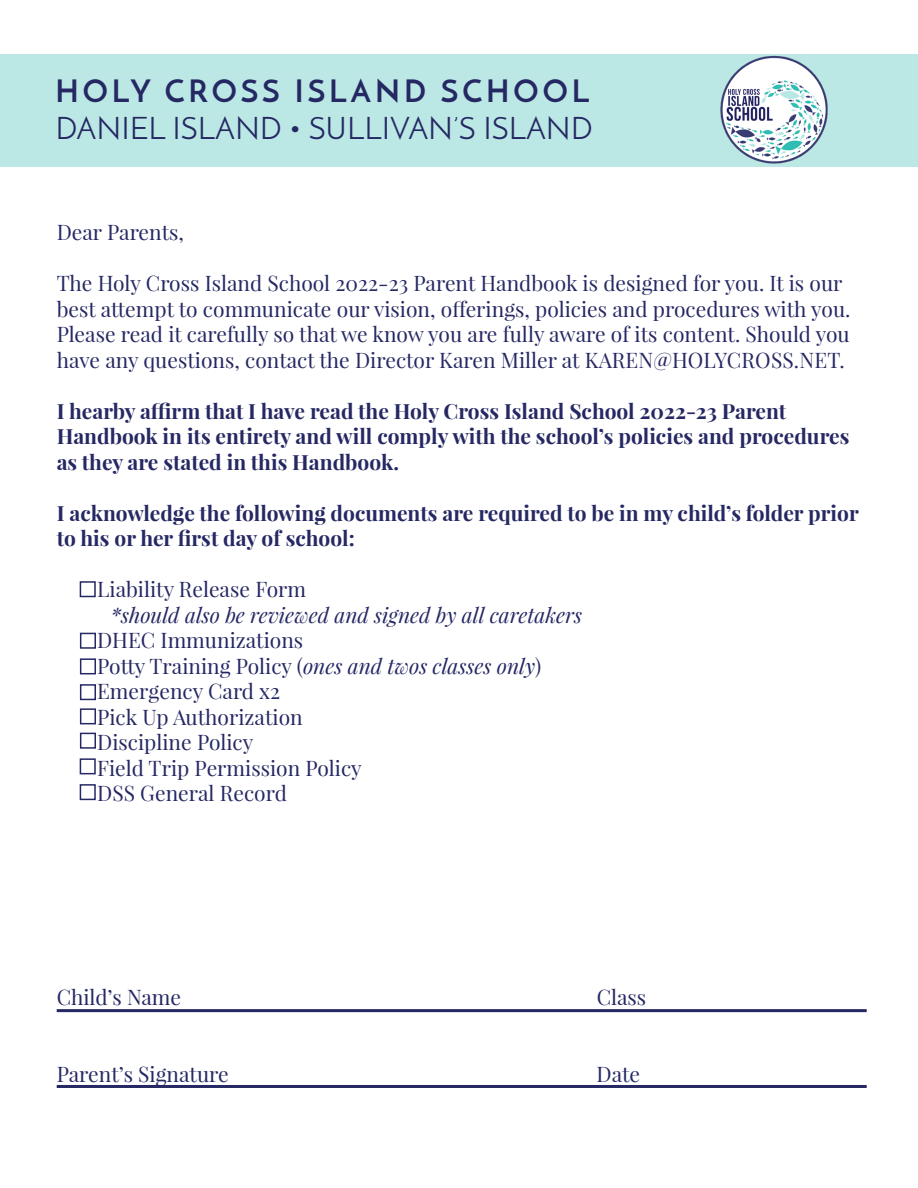
<style>
.page{position:relative;width:918px;height:1188px;background:#fff}
.page>*{position:absolute;margin:0;border:0;box-sizing:border-box;transform-origin:0 0}
.t1{font:30.75px "Josefin Sans";color:#252863}
.t2{font:700 30.75px "Josefin Sans";letter-spacing:.13em;color:#252863}
.Normal_Text{font:21px/25.5px "Playfair Display";color:#252863}
.Normal_Text-2{font:700 21px/25.5px "Playfair Display";color:#252863}
.Normal_Text-3{font:italic 21px "Playfair Display";color:#252863}
.s1{font-style:normal}
</style>
<div class="page">
<div style="left:0;top:54px;width:918px;height:112px;background:#bbe8e4"></div>
<img style="left:720px;top:55px;width:108px;height:109px">
<hr style="left:57px;top:1009px;width:810px;height:3px;background:#252863">
<hr style="left:57px;top:1085px;width:810px;height:3px;background:#252863">
<div style="left:80px;top:758px;width:16px;height:16px;border:2px solid #252863"></div>
<div style="left:80px;top:633px;width:16px;height:16px;border:2px solid #252863"></div>
<div style="left:80px;top:658px;width:16px;height:16px;border:2px solid #252863"></div>
<div style="left:80px;top:684px;width:16px;height:16px;border:2px solid #252863"></div>
<div style="left:80px;top:708px;width:16px;height:16px;border:2px solid #252863"></div>
<div style="left:80px;top:581px;width:16px;height:16px;border:2px solid #252863"></div>
<div style="left:80px;top:733px;width:16px;height:16px;border:2px solid #252863"></div>
<div style="left:80px;top:784px;width:16px;height:16px;border:2px solid #252863"></div>
<p class="t2" style="left:55px;top:72px;width:536px">HOLY CROSS ISLAND SCHOOL</p>
<p class="t1" style="left:55px;top:109px;width:539px">DANIEL ISLAND • SULLIVAN’S ISLAND</p>
<p class="Normal_Text" style="left:57px;top:219px;width:129px">Dear Parents,</p>
<p class="Normal_Text" style="left:57px;top:270px;width:795px">The Holy Cross Island School 2022-23 Parent Handbook is designed for you. It is our best attempt to communicate our vision, offerings, policies and procedures with you.<br>Please read it carefully so that we know you are fully aware of its content. Should you have any questions, contact the Director Karen Miller at KAREN@HOLYCROSS.NET.</p>
<p class="Normal_Text-2" style="left:57px;top:398px;width:794px">I hearby affirm that I have read the Holy Cross Island School 2022-23 Parent<br>Handbook in its entirety and will comply with the school’s policies and procedures as they are stated in this Handbook.</p>
<p class="Normal_Text-2" style="left:57px;top:500px;width:804px">I acknowledge the following documents are required to be in my child’s folder prior to his or her first day of school:</p>
<p class="Normal_Text" style="left:97px;top:576px;width:211px">Liability Release Form</p>
<p class="Normal_Text-3" style="left:111px;top:601px;width:473px">*should also be reviewed and signed by all caretakers</p>
<p class="Normal_Text" style="left:97px;top:627px;width:208px">DHEC Immunizations</p>
<p class="Normal_Text-3" style="left:97px;top:652px;width:446px"><span class="s1">Potty Training Policy (</span>ones and twos classes only<span class="s1">)</span></p>
<p class="Normal_Text" style="left:97px;top:678px;width:184px">Emergency Card x2</p>
<p class="Normal_Text" style="left:97px;top:704px;width:207px">Pick Up Authorization</p>
<p class="Normal_Text" style="left:97px;top:729px;width:158px">Discipline Policy</p>
<p class="Normal_Text" style="left:97px;top:755px;width:266px">Field Trip Permission Policy</p>
<p class="Normal_Text" style="left:97px;top:780px;width:191px">DSS General Record</p>
<p class="Normal_Text" style="left:57px;top:984px;width:126px">Child’s Name</p>
<p class="Normal_Text" style="left:597px;top:984px;width:51px">Class</p>
<p class="Normal_Text" style="left:57px;top:1061px;width:174px">Parent’s Signature</p>
<p class="Normal_Text" style="left:597px;top:1061px;width:45px">Date</p>
</div>
